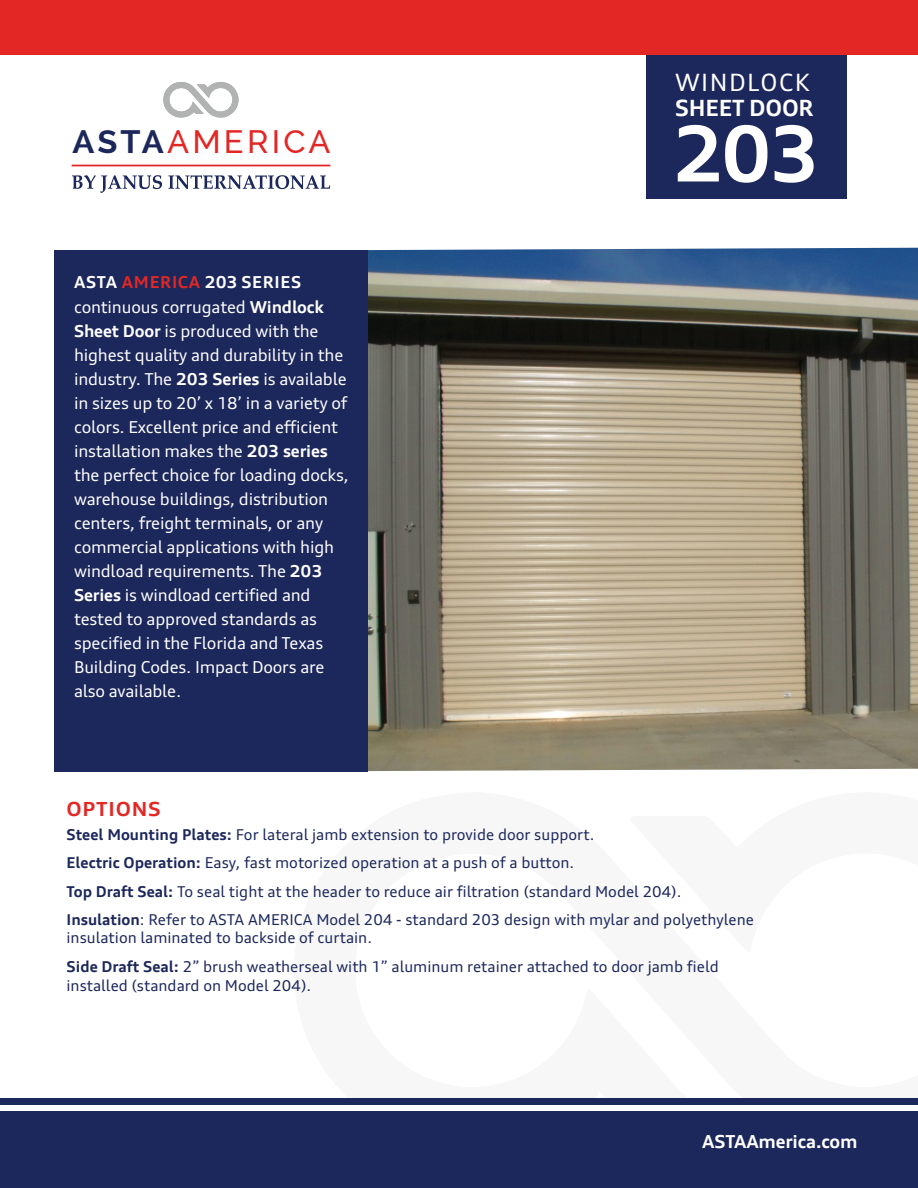
<style>
.page{position:relative;width:918px;height:1188px;background:#fff}
.page>*{position:absolute;margin:0;border:0;box-sizing:border-box;transform-origin:0 0}
.t1{font:700 76.5px "Audi Type";color:#fff}
.t2{font:500 32.55px "Raleway";letter-spacing:.1em;color:#e22725}
.t3{font:24px "Audi Type";letter-spacing:.06em;color:#fff}
.t4{font:700 22.5px "Audi Type";letter-spacing:-.01em;color:#fff}
.t5{font:700 expanded 19.5px "Audi Type";letter-spacing:.04em;color:#e22725}
.t6{font:700 18px "Audi Type";letter-spacing:-.01em;color:#fff}
.t7{font:16.5px/24px "Audi Type";letter-spacing:-.01em;color:#fff}
.t8{font:700 16.5px/25.5px "Audi Type";letter-spacing:.04em;color:#fff}
.t9{font:15px/28.5px "Audi Type";color:#1c275b}
.s1{font-weight:700;color:#1c275b}
.s2{color:#e22725}
.s3{font-weight:400}
.s4{font-weight:700}
</style>
<div class="page">
<img style="left:368px;top:248px;width:550px;height:523px">
<div style="left:54px;top:250px;width:314px;height:521px;background:#1c275b"></div>
<div style="left:646px;top:49px;width:201px;height:150px;background:#1c275b"></div>
<div style="left:0;top:0;width:918px;height:55px;background:#e22725"></div>
<div style="left:0;top:1098px;width:918px;height:90px;background:#1c275b"></div>
<div style="left:0;top:1106px;width:918px;height:5px;background:#fff"></div>
<svg style="left:163px;top:82px;width:76px;height:36px"></svg>
<svg style="left:72px;top:175px;width:90px;height:18px"></svg>
<svg style="left:168px;top:175px;width:162px;height:14px"></svg>
<hr style="left:72px;top:165px;width:258px;height:1px;background:#e22725">
<h2 class="t2" style="left:73px;top:123px;width:259px"><span class="s1">ASTA</span>AMERICA</h2>
<p class="t8" style="left:74px;top:269px;width:251px">ASTA <span class="s2">AMERICA</span> 203 SERIES <span class="s3">continuous corrugated</span> Windlock</p>
<p class="t7" style="left:74px;top:319px;width:276px"><span class="s4">Sheet Door</span> is produced with the highest quality and durability in the industry. The <span class="s4">203 Series</span> is available in sizes up to 20’ x 18’ in a variety of colors. Excellent price and efficient installation makes the <span class="s4">203 series </span>the perfect choice for loading docks, warehouse buildings, distribution centers, freight terminals, or any commercial applications with high windload requirements. The <span class="s4">203<br>Series</span> is windload certified and tested to approved standards as specified in the Florida and Texas Building Codes. Impact Doors are also available.</p>
<h3 class="t3" style="left:675px;top:67px;width:137px">WINDLOCK</h3>
<h3 class="t4" style="left:675px;top:94px;width:140px">SHEET DOOR</h3>
<h1 class="t1" style="left:673px;top:107px;width:148px">203</h1>
<p class="t5" style="left:67px;top:797px;width:96px">OPTIONS</p>
<p class="t9" style="left:67px;top:820px;width:689px"><span class="s4">Steel Mounting Plates:</span> For lateral jamb extension to provide door support.<br><span class="s4">Electric Operation:</span> Easy, fast motorized operation at a push of a button.<br><span class="s4">Top Draft Seal:</span> To seal tight at the header to reduce air filtration (standard Model 204).<br><span class="s4">Insulation</span>: Refer to ASTA AMERICA Model 204 - standard 203 design with mylar and polyethylene</p>
<p class="t9" style="left:67px;top:924px;width:654px">insulation laminated to backside of curtain.<br><span class="s4">Side Draft Seal:</span> 2” brush weatherseal with 1” aluminum retainer attached to door jamb field</p>
<p class="t9" style="left:67px;top:972px;width:246px">installed (standard on Model 204).</p>
<p class="t6" style="left:702px;top:1130px;width:157px">ASTAAmerica.com</p>
</div>
